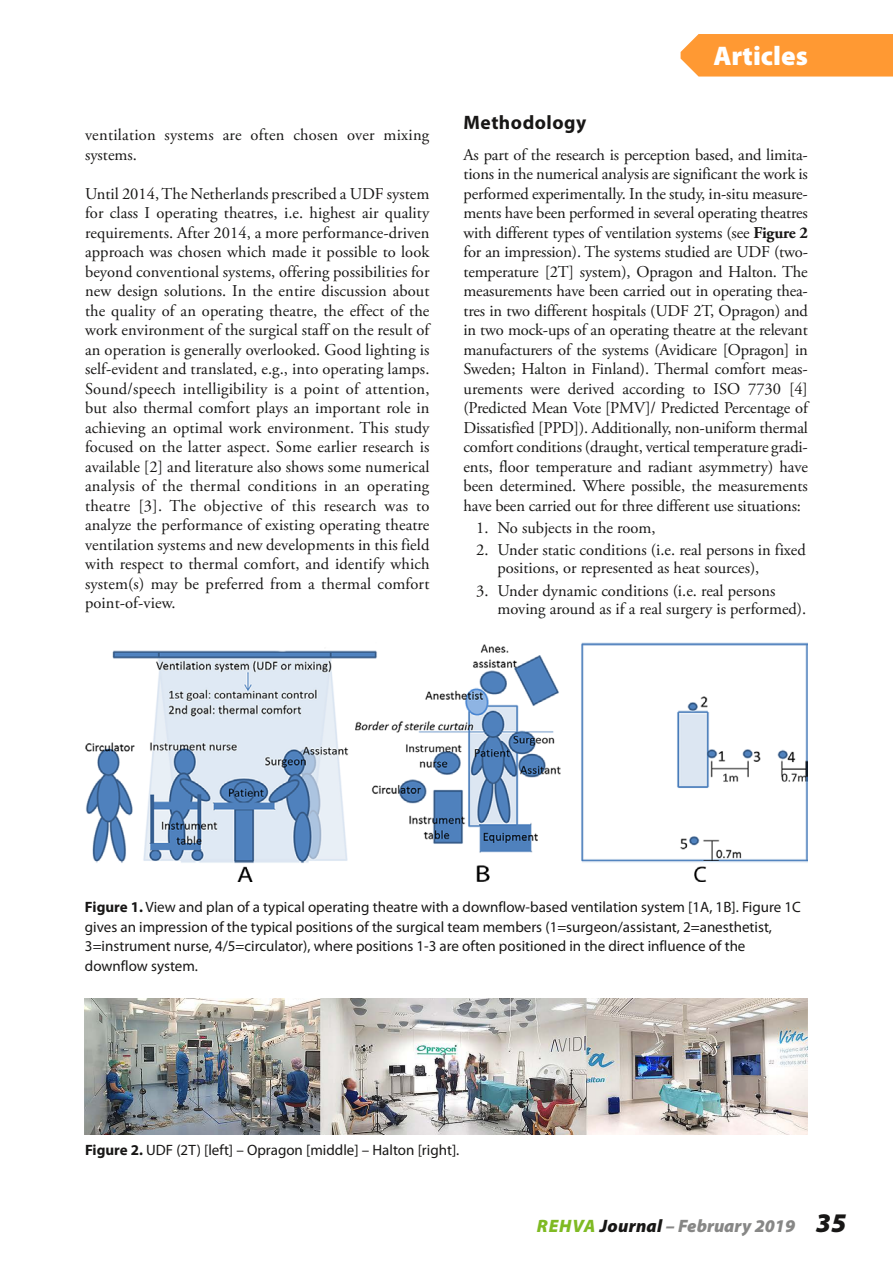
<style>
.page{position:relative;width:893px;height:1263px;background:#fff}
.page>*{position:absolute;margin:0;border:0;box-sizing:border-box;transform-origin:0 0}
.t1{font:900 27px "Myriad Pro";color:#fff}
.t2{font:700 19.5px "Myriad Pro";letter-spacing:.025em;color:#181716}
.t3{font:italic 900 18px "Myriad Pro";letter-spacing:.01em;color:#878786}
.t4{font:16.5px/19.5px "Adobe Garamond Pro";color:#181716}
.t5{font:15px/19.5px "Myriad Pro";color:#181716}
.s1{font-weight:700}
.s2{color:#7fba23}
.s3{color:#181716}
.s4{font-size:27px;color:#181716}
</style>
<div class="page">
<img style="left:85px;top:643px;width:723px;height:238px">
<img style="left:85px;top:998px;width:723px;height:137px">
<div style="left:681px;top:34px;width:212px;height:43px;background:#f93"></div>
<p class="t4" style="left:85px;top:126px;width:346px">ventilation systems are often chosen over mixing systems.</p>
<p class="t4" style="left:85px;top:184px;width:346px;text-align:justify">Until 2014, The Netherlands prescribed a UDF system for class I operating theatres, i.e. highest air quality requirements. After 2014, a more performance-driven approach was chosen which made it possible to look beyond conventional systems, offering possibilities for new design solutions. In the entire discussion about the quality of an operating theatre, the effect of the work environment of the surgical staff on the result of an operation is generally overlooked. Good lighting is self-evident and translated, e.g., into operating lamps.<br>Sound/speech intelligibility is a point of attention, but also thermal comfort plays an important role in achieving an optimal work environment. This study focused on the latter aspect. Some earlier research is available [2] and literature also shows some numerical analysis of the thermal conditions in an operating theatre [3]. The objective of this research was to analyze the performance of existing operating theatre ventilation systems and new developments in this field with respect to thermal comfort, and identify which system(s) may be preferred from a thermal comfort point-of-view.</p>
<h1 class="t1" style="left:713px;top:37px;width:96px">Articles</h1>
<p class="t2" style="left:463px;top:110px;width:124px">Methodology</p>
<p class="t4" style="left:463px;top:145px;width:346px;text-align:justify">As part of the research is perception based, and limita&shy;tions in the numerical analysis are significant the work is performed experimentally. In the study, in-situ measure&shy;ments have been performed in several operating theatres with different types of ventilation systems (see <span class="s1">Figure 2 </span>for an impression). The systems studied are UDF (two&shy;temperature [2T] system), Opragon and Halton. The measurements have been carried out in operating thea&shy;tres in two different hospitals (UDF 2T, Opragon) and in two mock-ups of an operating theatre at the relevant manufacturers of the systems (Avidicare [Opragon] in Sweden; Halton in Finland). Thermal comfort meas&shy;urements were derived according to ISO 7730 [4] (Predicted Mean Vote [PMV]/ Predicted Percentage of Dissatisfied [PPD]). Additionally, non-uniform thermal comfort conditions (draught, vertical temperature gradi&shy;ents, floor temperature and radiant asymmetry) have been determined. Where possible, the measurements have been carried out for three different use situations:</p>
<p class="t4" style="left:476px;top:519px;width:181px">1. No subjects in the room,</p>
<p class="t4" style="left:497px;top:542px;width:310px;line-height:18px;text-indent:-21px">2. Under static conditions (i.e. real persons in fixed positions, or represented as heat sources),</p>
<p class="t4" style="left:497px;top:582px;width:310px;line-height:18px;text-indent:-21px">3. Under dynamic conditions (i.e. real persons moving around as if a real surgery is performed).</p>
<p class="t5" style="left:85px;top:897px;width:717px"><span class="s1">Figure 1.</span> View and plan of a typical operating theatre with a downflow-based ventilation system [1A, 1B]. Figure 1C gives an impression of the typical positions of the surgical team members (1=surgeon/assistant, 2=anesthetist, 3=instrument nurse, 4/5=circulator), where positions 1-3 are often positioned in the direct influence of the downflow system.</p>
<p class="t5" style="left:85px;top:1139px;width:376px"><span class="s1">Figure 2.</span> UDF (2T) [left] – Opragon [middle] – Halton [right].</p>
<p class="t3" style="left:537px;top:1214px;width:311px"><span class="s2">REHVA</span> <span class="s3">Journal</span> – February 2019 <span class="s4">35</span></p>
</div>
